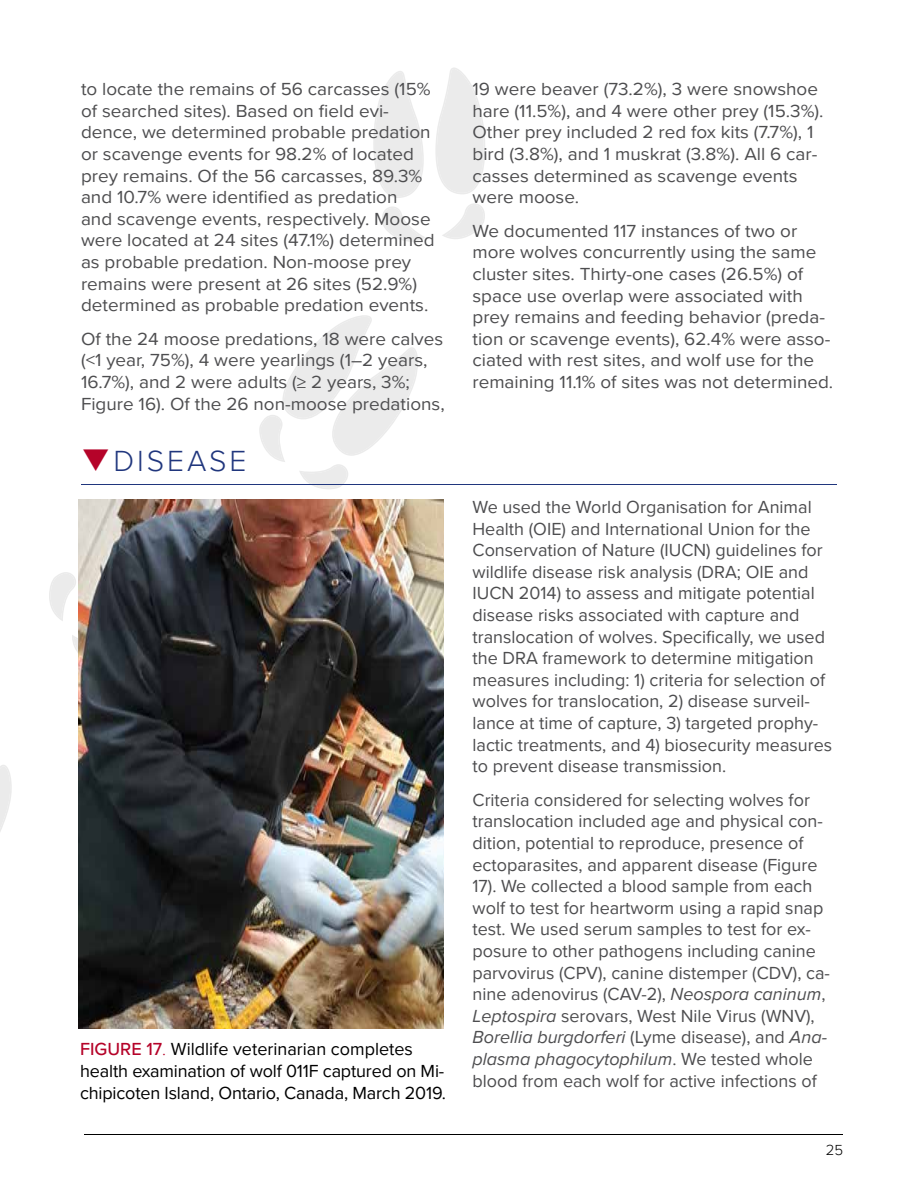
<style>
.page{position:relative;width:918px;height:1188px;background:#fff}
.page>*{position:absolute;margin:0;border:0;box-sizing:border-box;transform-origin:0 0}
.t1{font:300 30px "Proxima Nova";letter-spacing:.1em;color:#20367d}
.t2{font:18px/21.6px "Proxima Nova";color:#4d4d4f}
.t3{font:18px/21.6px "Proxima Nova";color:#4d4d4f;scale:1.05 1}
.t4{font:18px/21.6px "Proxima Nova";letter-spacing:-.01em;color:#000}
.t5{font:300 15px "Proxima Nova";color:#000}
.s1{color:#b50329}
.s2{font-weight:500;color:#b50329}
.s3{font-weight:300;color:#b50329}
.s4{font-style:italic}
</style>
<div class="page">
<hr style="left:84px;top:1134px;width:759px;height:1px;background:#000">
<svg style="left:49px;top:515px;width:30px;height:151px"></svg>
<svg style="left:259px;top:315px;width:159px;height:174px"></svg>
<svg style="left:373px;top:68px;width:112px;height:174px"></svg>
<svg style="left:0;top:765px;width:12px;height:67px"></svg>
<hr style="left:81px;top:485px;width:756px;height:1px;background:#20367d">
<img style="left:79px;top:500px;width:365px;height:528px">
<p class="t3" style="left:81px;top:78px;width:338px">to locate the remains of 56 carcasses (15% of searched sites). Based on field evi&shy;dence, we determined probable predation or scavenge events for 98.2% of located prey remains. Of the 56 carcasses, 89.3% and 10.7% were identified as predation<br>and scavenge events, respectively. Moose were located at 24 sites (47.1%) determined as probable predation. Non-moose prey remains were present at 26 sites (52.9%) determined as probable predation events.</p>
<p class="t3" style="left:81px;top:327px;width:348px">Of the 24 moose predations, 18 were calves (&lt;1 year, 75%), 4 were yearlings (1–2 years, 16.7%), and 2 were adults (≥ 2 years, 3%; Figure 16). Of the 26 non-moose predations,</p>
<h1 class="t1" style="left:81px;top:439px;width:167px"><span class="s1">❑</span>DISEASE</h1>
<p class="t4" style="left:80px;top:1038px;width:367px"><span class="s2">FIGURE 17</span><span class="s3">.</span> Wildlife veterinarian completes health examination of wolf 011F captured on Mi&shy;chipicoten Island, Ontario, Canada, March 2019.</p>
<p class="t3" style="left:472px;top:78px;width:336px">19 were beaver (73.2%), 3 were snowshoe hare (11.5%), and 4 were other prey (15.3%).<br>Other prey included 2 red fox kits (7.7%), 1 bird (3.8%), and 1 muskrat (3.8%). All 6 car&shy;casses determined as scavenge events were moose.</p>
<p class="t3" style="left:472px;top:219px;width:345px">We documented 117 instances of two or more wolves concurrently using the same cluster sites. Thirty-one cases (26.5%) of space use overlap were associated with prey remains and feeding behavior (preda&shy;tion or scavenge events), 62.4% were asso&shy;ciated with rest sites, and wolf use for the remaining 11.1% of sites was not determined.</p>
<p class="t2" style="left:472px;top:495px;width:361px">We used the World Organisation for Animal Health (OIE) and International Union for the Conservation of Nature (IUCN) guidelines for wildlife disease risk analysis (DRA; OIE and IUCN 2014) to assess and mitigate potential disease risks associated with capture and translocation of wolves. Specifically, we used the DRA framework to determine mitigation measures including: 1) criteria for selection of wolves for translocation, 2) disease surveil&shy;lance at time of capture, 3) targeted prophy&shy;lactic treatments, and 4) biosecurity measures to prevent disease transmission.</p>
<p class="t2" style="left:473px;top:788px;width:359px">Criteria considered for selecting wolves for translocation included age and physical con&shy;dition, potential to reproduce, presence of ectoparasites, and apparent disease (Figure 17). We collected a blood sample from each wolf to test for heartworm using a rapid snap test. We used serum samples to test for ex&shy;posure to other pathogens including canine parvovirus (CPV), canine distemper (CDV), ca&shy;nine adenovirus (CAV-2), <span class="s4">Neospora caninum</span>, <span class="s4">Leptospira</span> serovars, West Nile Virus (WNV), <span class="s4">Borellia burgdorferi</span> (Lyme disease), and <span class="s4">Ana&shy;plasma phagocytophilum</span>. We tested whole blood from each wolf for active infections of</p>
<p class="t5" style="left:826px;top:1139px;width:19px">25</p>
</div>
